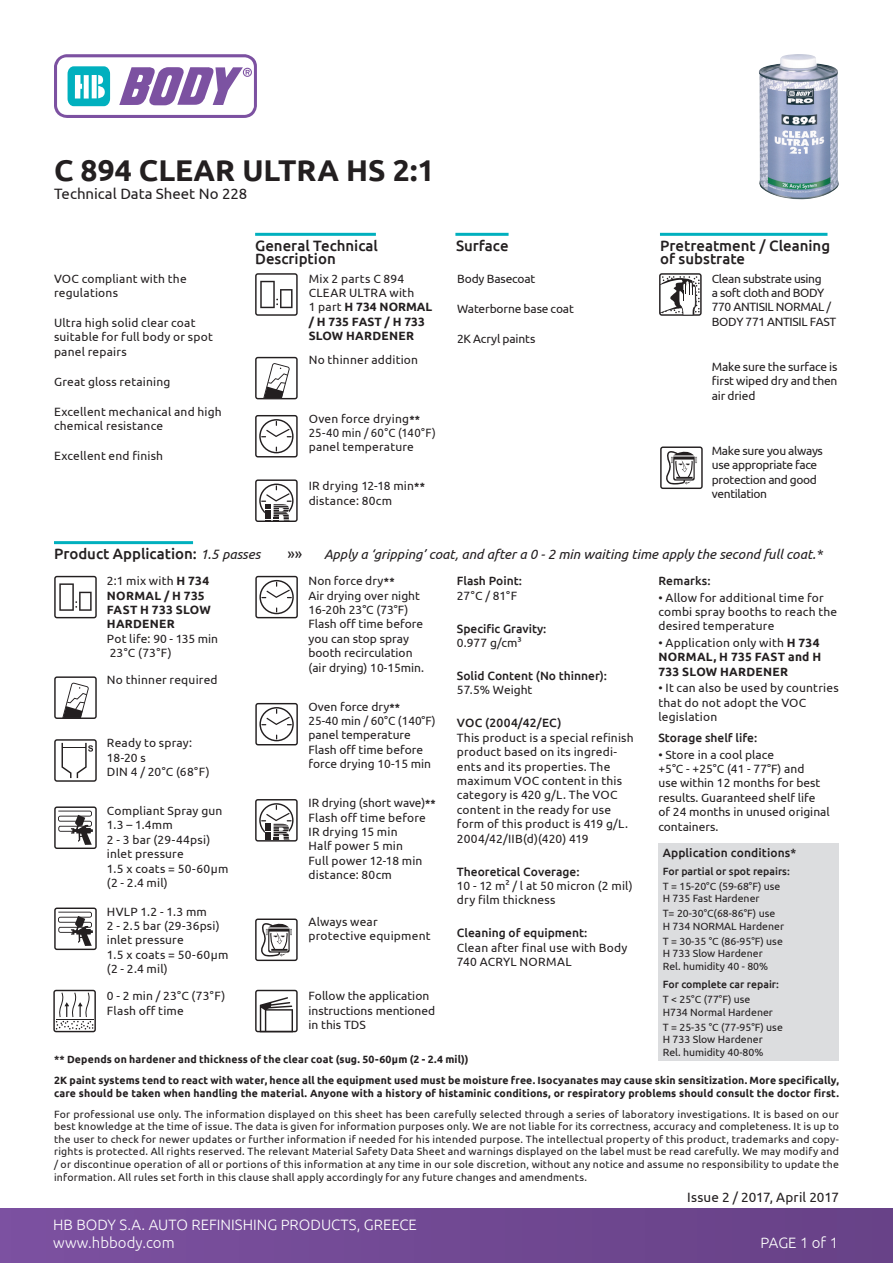
<style>
.page{position:relative;width:893px;height:1263px;background:#fff}
.page>*{position:absolute;margin:0;border:0;box-sizing:border-box;transform-origin:0 0}
.t1{font:700 30px "Ubuntu";color:#231f20}
.t2{font:500 15px/13.5px "Ubuntu";color:#231f20}
.t3{font:300 15px/18px "Ubuntu";color:#fff}
.t4{font:15px "Ubuntu";color:#231f20}
.t5{font:italic 13.5px "Ubuntu";color:#231f20}
.t6{font:13.5px "Ubuntu";letter-spacing:.01em;color:#231f20}
.t7{font:12px/14.4px "Ubuntu";letter-spacing:.015em;color:#231f20}
.t8{font:500 12px "Ubuntu";color:#231f20}
.t9{font:12px/14.4px "Ubuntu";letter-spacing:-.03em;color:#231f20}
.t10{font:700 12px/14.4px "Ubuntu";letter-spacing:.02em;color:#231f20}
.t11{font:700 12px/14.4px "Ubuntu";color:#231f20}
.t12{font:12px "Ubuntu";letter-spacing:-.01em;color:#231f20}
.t13{font:10.5px/12.6px "Ubuntu";color:#231f20}
.t14{font:700 10.5px/21px "Ubuntu";letter-spacing:.015em;color:#231f20}
.t15{font:500 10.5px "Ubuntu";color:#231f20}
.s1{font-weight:400}
.s2{font-weight:700;font-size:10.5px}
.s3{font-weight:400;font-style:italic;font-size:13.5px}
</style>
<div class="page">
<div style="left:0;top:1209px;width:893px;height:54px;background:linear-gradient(to right,#7c51a0,#674187)"></div>
<svg style="left:659px;top:273px;width:43px;height:43px"></svg>
<svg style="left:660px;top:446px;width:43px;height:43px"></svg>
<svg style="left:54px;top:54px;width:203px;height:64px"></svg>
<hr style="left:255px;top:233px;width:121px;height:3px;background:#00b0be">
<hr style="left:455px;top:233px;width:54px;height:3px;background:#00b0be">
<hr style="left:660px;top:233px;width:167px;height:3px;background:#00b0be">
<svg style="left:255px;top:415px;width:43px;height:42px"></svg>
<svg style="left:255px;top:357px;width:43px;height:42px"></svg>
<svg style="left:255px;top:479px;width:43px;height:43px"></svg>
<hr style="left:54px;top:541px;width:139px;height:3px;background:#00b0be">
<svg style="left:255px;top:576px;width:43px;height:42px"></svg>
<svg style="left:255px;top:703px;width:43px;height:42px"></svg>
<svg style="left:255px;top:918px;width:43px;height:43px"></svg>
<svg style="left:255px;top:990px;width:43px;height:42px"></svg>
<svg style="left:54px;top:739px;width:43px;height:43px"></svg>
<svg style="left:54px;top:676px;width:43px;height:43px"></svg>
<svg style="left:54px;top:806px;width:43px;height:43px"></svg>
<svg style="left:54px;top:907px;width:43px;height:43px"></svg>
<svg style="left:53px;top:990px;width:43px;height:42px"></svg>
<svg style="left:255px;top:799px;width:43px;height:42px"></svg>
<svg style="left:54px;top:576px;width:43px;height:42px"></svg>
<svg style="left:255px;top:273px;width:43px;height:43px"></svg>
<img style="left:759px;top:54px;width:80px;height:146px">
<div style="left:658px;top:843px;width:181px;height:217px;background:#dcdddf"></div>
<h1 class="t1" style="left:54px;top:152px;width:382px">C 894 CLEAR ULTRA HS 2:1</h1>
<p class="t4" style="left:54px;top:185px;width:195px">Technical Data Sheet No 228</p>
<p class="t7" style="left:54px;top:271px;width:134px">VOC compliant with the regulations</p>
<p class="t7" style="left:54px;top:315px;width:160px">Ultra high solid clear coat suitable for full body or spot panel repairs</p>
<p class="t7" style="left:54px;top:374px;width:118px">Great gloss retaining</p>
<p class="t7" style="left:54px;top:404px;width:169px">Excellent mechanical and high chemical resistance</p>
<p class="t7" style="left:54px;top:448px;width:111px">Excellent end finish</p>
<p class="t2" style="left:255px;top:238px;width:124px">General Technical<br>Description</p>
<p class="t2" style="left:456px;top:238px;width:54px">Surface</p>
<p class="t2" style="left:660px;top:238px;width:172px">Pretreatment / Cleaning of substrate</p>
<p class="t11" style="left:309px;top:271px;width:125px"><span class="s1">Mix 2 parts C 894<br>CLEAR ULTRA with<br>1 part</span> H 734 NORMAL / H 735 FAST / H 733<br>SLOW HARDENER</p>
<p class="t7" style="left:309px;top:352px;width:111px">No thinner addition</p>
<p class="t7" style="left:309px;top:411px;width:129px">Oven force drying<span class="s2">**<br></span>25-40 min / 60°C (140°F) panel temperature</p>
<p class="t7" style="left:309px;top:479px;width:118px">IR drying 12-18 min<span class="s2">** </span>distance: 80cm</p>
<p class="t12" style="left:457px;top:271px;width:80px">Body Basecoat</p>
<p class="t12" style="left:457px;top:301px;width:118px">Waterborne base coat</p>
<p class="t12" style="left:457px;top:331px;width:80px">2K Acryl paints</p>
<p class="t9" style="left:712px;top:271px;width:126px">Clean substrate using<br>a soft cloth and BODY<br>770 ANTISIL NORMAL /<br>BODY 771 ANTISIL FAST</p>
<p class="t7" style="left:712px;top:359px;width:127px;text-align:justify">Make sure the surface is first wiped dry and then air dried</p>
<p class="t9" style="left:712px;top:443px;width:113px">Make sure you always use appropriate face protection and good ventilation</p>
<p class="t2" style="left:54px;top:546px;width:208px">Product Application: <span class="s3">1.5 passes</span></p>
<p class="t4" style="left:287px;top:545px;width:16px">»»</p>
<p class="t5" style="left:324px;top:546px;width:500px">Apply a ‘gripping’ coat, and after a 0 - 2 min waiting time apply the second full coat.*</p>
<p class="t10" style="left:107px;top:573px;width:105px"><span class="s1">2:1 mix with</span> H 734<br>NORMAL / H 735<br>FAST H 733 SLOW<br>HARDENER</p>
<p class="t7" style="left:107px;top:631px;width:113px">Pot life: 90 - 135 min<br>23°C (73°F)</p>
<p class="t7" style="left:107px;top:672px;width:112px">No thinner required</p>
<p class="t8" style="left:457px;top:573px;width:67px">Flash Point:</p>
<p class="t7" style="left:457px;top:588px;width:62px">27°C / 81°F</p>
<p class="t8" style="left:457px;top:621px;width:91px">Specific Gravity:</p>
<p class="t7" style="left:457px;top:635px;width:66px">0.977 g/cm3</p>
<p class="t8" style="left:457px;top:668px;width:152px">Solid Content (No thinner):</p>
<p class="t7" style="left:457px;top:682px;width:77px">57.5% Weight</p>
<p class="t8" style="left:457px;top:715px;width:106px">VOC (2004/42/EC)</p>
<p class="t7" style="left:457px;top:730px;width:178px">This product is a special refinish product based on its ingredi&shy;ents and its properties. The maximum VOC content in this category is 420 g/L. The VOC content in the ready for use form of this product is 419 g/L.<br>2004/42/IIB(d)(420) 419</p>
<p class="t8" style="left:457px;top:864px;width:124px">Theoretical Coverage:</p>
<p class="t7" style="left:457px;top:878px;width:177px">10 - 12 m2 / l at 50 micron (2 mil) dry film thickness</p>
<p class="t8" style="left:457px;top:925px;width:132px">Cleaning of equipment:</p>
<p class="t7" style="left:457px;top:940px;width:172px">Clean after final use with Body<br>740 ACRYL NORMAL</p>
<p class="t8" style="left:658px;top:573px;width:54px">Remarks:</p>
<p class="t7" style="left:658px;top:590px;width:180px">• Allow for additional time for combi spray booths to reach the desired temperature</p>
<p class="t10" style="left:658px;top:635px;width:164px"><span class="s1">• Application only with</span> H 734<br>NORMAL, H 735 FAST and H<br>733 SLOW HARDENER</p>
<p class="t7" style="left:658px;top:680px;width:182px">• It can also be used by countries that do not adopt the VOC legislation</p>
<p class="t8" style="left:658px;top:730px;width:100px">Storage shelf life:</p>
<p class="t7" style="left:658px;top:747px;width:173px">• Store in a cool place<br>+5°C - +25°C (41 - 77°F) and<br>use within 12 months for best results. Guaranteed shelf life of 24 months in unused original containers.</p>
<p class="t8" style="left:663px;top:845px;width:135px">Application conditions*</p>
<p class="t15" style="left:663px;top:864px;width:129px">For partial or spot repairs:</p>
<p class="t13" style="left:663px;top:879px;width:119px">T = 15-20°C (59-68°F) use<br>H 735 Fast Hardener</p>
<p class="t13" style="left:663px;top:907px;width:123px">T= 20-30°C(68-86°F) use<br>H 734 NORMAL Hardener</p>
<p class="t13" style="left:663px;top:934px;width:122px">T = 30-35 °C (86-95°F) use<br>H 733 Slow Hardener<br>Rel. humidity 40 - 80%</p>
<p class="t15" style="left:663px;top:977px;width:118px">For complete car repair:</p>
<p class="t13" style="left:663px;top:992px;width:112px">T &lt; 25°C (77°F) use<br>H734 Normal Hardener</p>
<p class="t13" style="left:663px;top:1020px;width:122px">T = 25-35 °C (77-95°F) use<br>H 733 Slow Hardener<br>Rel. humidity 40-80%</p>
<p class="t7" style="left:308px;top:573px;width:117px">Non force dry<span class="s2">**<br></span>Air drying over night<br>16-20h 23°C (73°F)<br>Flash off time before you can stop spray booth recirculation (air drying) 10-15min.</p>
<p class="t7" style="left:308px;top:699px;width:129px">Oven force dry<span class="s2">**<br></span>25-40 min / 60°C (140°F) panel temperature<br>Flash off time before force drying 10-15 min</p>
<p class="t7" style="left:308px;top:795px;width:129px">IR drying (short wave)<span class="s2">**<br></span>Flash off time before<br>IR drying 15 min<br>Half power 5 min<br>Full power 12-18 min distance: 80cm</p>
<p class="t7" style="left:308px;top:914px;width:124px">Always wear protective equipment</p>
<p class="t7" style="left:107px;top:735px;width:104px">Ready to spray:<br>18-20 s<br>DIN 4 / 20°C (68°F)</p>
<p class="t7" style="left:107px;top:803px;width:123px">Compliant Spray gun<br>1.3 – 1.4mm<br>2 - 3 bar (29-44psi) inlet pressure<br>1.5 x coats = 50-60μm (2 - 2.4 mil)</p>
<p class="t7" style="left:107px;top:904px;width:123px">HVLP 1.2 - 1.3 mm<br>2 - 2.5 bar (29-36psi) inlet pressure<br>1.5 x coats = 50-60μm (2 - 2.4 mil)</p>
<p class="t7" style="left:107px;top:988px;width:120px">0 - 2 min / 23°C (73°F)<br>Flash off time</p>
<p class="t7" style="left:308px;top:988px;width:128px">Follow the application instructions mentioned in this TDS</p>
<p class="t14" style="left:54px;top:1048px;width:786px">** Depends on hardener and thickness of the clear coat (sug. 50-60μm (2 - 2.4 mil))<br>2K paint systems tend to react with water, hence all the equipment used must be moisture free. Isocyanates may cause skin sensitization. More specifically,</p>
<p class="t14" style="left:54px;top:1082px;width:786px">care should be taken when handling the material. Anyone with a history of histaminic conditions, or respiratory problems should consult the doctor first.</p>
<p class="t13" style="left:54px;top:1107px;width:787px;text-align:justify">For professional use only. The information displayed on this sheet has been carefully selected through a series of laboratory investigations. It is based on our best knowledge at the time of issue. The data is given for information purposes only. We are not liable for its correctness, accuracy and completeness. It is up to the user to check for newer updates or further information if needed for his intended purpose. The intellectual property of this product, trademarks and copy&shy;rights is protected. All rights reserved. The relevant Material Safety Data Sheet and warnings displayed on the label must be read carefully. We may modify and / or discontinue operation of all or portions of this information at any time in our sole discretion, without any notice and assume no responsibility to update the information. All rules set forth in this clause shall apply accordingly for any future changes and amendments.</p>
<p class="t6" style="left:687px;top:1188px;width:153px">Issue 2 / 2017, April 2017</p>
<p class="t3" style="left:53px;top:1215px;width:365px">HB BODY S.A. AUTO REFINISHING PRODUCTS, GREECE www.hbbody.com</p>
<p class="t3" style="left:761px;top:1233px;width:79px">PAGE 1 of 1</p>
</div>
